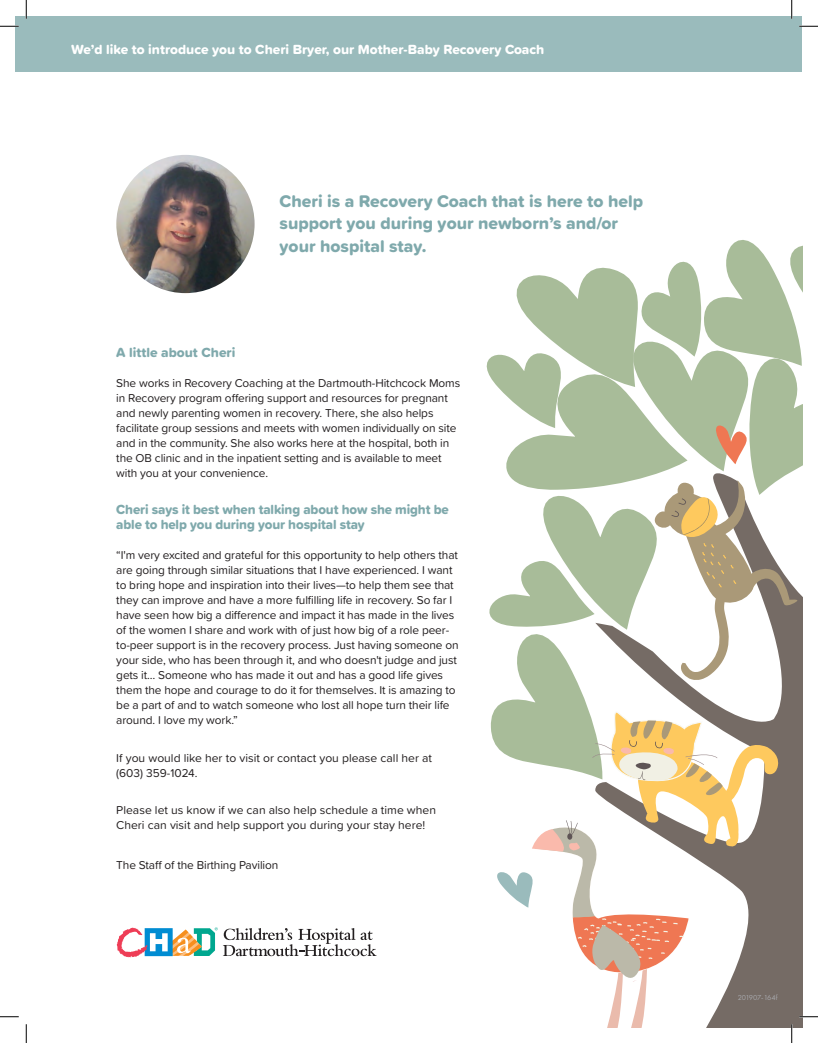
<style>
.page{position:relative;width:818px;height:1043px;background:#fff}
.page>*{position:absolute;margin:0;border:0;box-sizing:border-box;transform-origin:0 0}
.t1{font:17.5px/22.5px "Proxima Soft Extrabld";color:#7fa9ac}
.t2{font:13.75px/15px "Proxima Soft Extrabld";letter-spacing:-.01em;color:#7fa9ac}
.t3{font:13.75px "Proxima Soft Extrabld";color:#fff}
.t4{font:11.88px/15px "Proxima Soft";letter-spacing:-.01em;color:#231f20}
.t5{font:7.5px "Futura PT";letter-spacing:-.035em;color:#a8a9ad}
</style>
<div class="page">
<div style="left:16px;top:16px;width:786px;height:56px;background:#9abbbc"></div>
<img style="left:116px;top:155px;width:138px;height:138px;border-radius:69px">
<svg style="left:116px;top:927px;width:260px;height:30px"></svg>
<svg style="left:0;top:25px;width:19px;height:2px"></svg>
<svg style="left:799px;top:25px;width:19px;height:2px"></svg>
<svg style="left:0;top:1016px;width:19px;height:1px"></svg>
<svg style="left:25px;top:0;width:2px;height:19px"></svg>
<svg style="left:25px;top:1024px;width:2px;height:18px"></svg>
<svg style="left:791px;top:0;width:1px;height:19px"></svg>
<svg style="left:486px;top:240px;width:332px;height:802px"></svg>
<p class="t3" style="left:71px;top:39px;width:475px">We’d like to introduce you to Cheri Bryer, our Mother-Baby Recovery Coach</p>
<h1 class="t1" style="left:279px;top:189px;width:365px">Cheri is a Recovery Coach that is here to help support you during your newborn’s and/or your hospital stay.</h1>
<p class="t2" style="left:116px;top:344px;width:120px">A little about Cheri</p>
<p class="t4" style="left:116px;top:375px;width:345px">She works in Recovery Coaching at the Dartmouth-Hitchcock Moms in Recovery program offering support and resources for pregnant and newly parenting women in recovery. There, she also helps facilitate group sessions and meets with women individually on site and in the community. She also works here at the hospital, both in the OB clinic and in the inpatient setting and is available to meet with you at your convenience.</p>
<p class="t2" style="left:116px;top:502px;width:334px">Cheri says it best when talking about how she might be able to help you during your hospital stay</p>
<p class="t4" style="left:116px;top:547px;width:344px">“I'm very excited and grateful for this opportunity to help others that are going through similar situations that I have experienced. I want to bring hope and inspiration into their lives—to help them see that they can improve and have a more fulfilling life in recovery. So far I have seen how big a difference and impact it has made in the lives of the women I share and work with of just how big of a role peer&shy;to-peer support is in the recovery process. Just having someone on your side, who has been through it, and who doesn't judge and just gets it… Someone who has made it out and has a good life gives them the hope and courage to do it for themselves. It is amazing to be a part of and to watch someone who lost all hope turn their life around. I love my work.”</p>
<p class="t4" style="left:116px;top:750px;width:317px">If you would like her to visit or contact you please call her at (603) 359-1024.</p>
<p class="t4" style="left:116px;top:802px;width:321px">Please let us know if we can also help schedule a time when<br>Cheri can visit and help support you during your stay here!</p>
<p class="t4" style="left:116px;top:857px;width:163px">The Staff of the Birthing Pavilion</p>
<p class="t5" style="left:737px;top:992px;width:41px">201907-164f</p>
</div>
